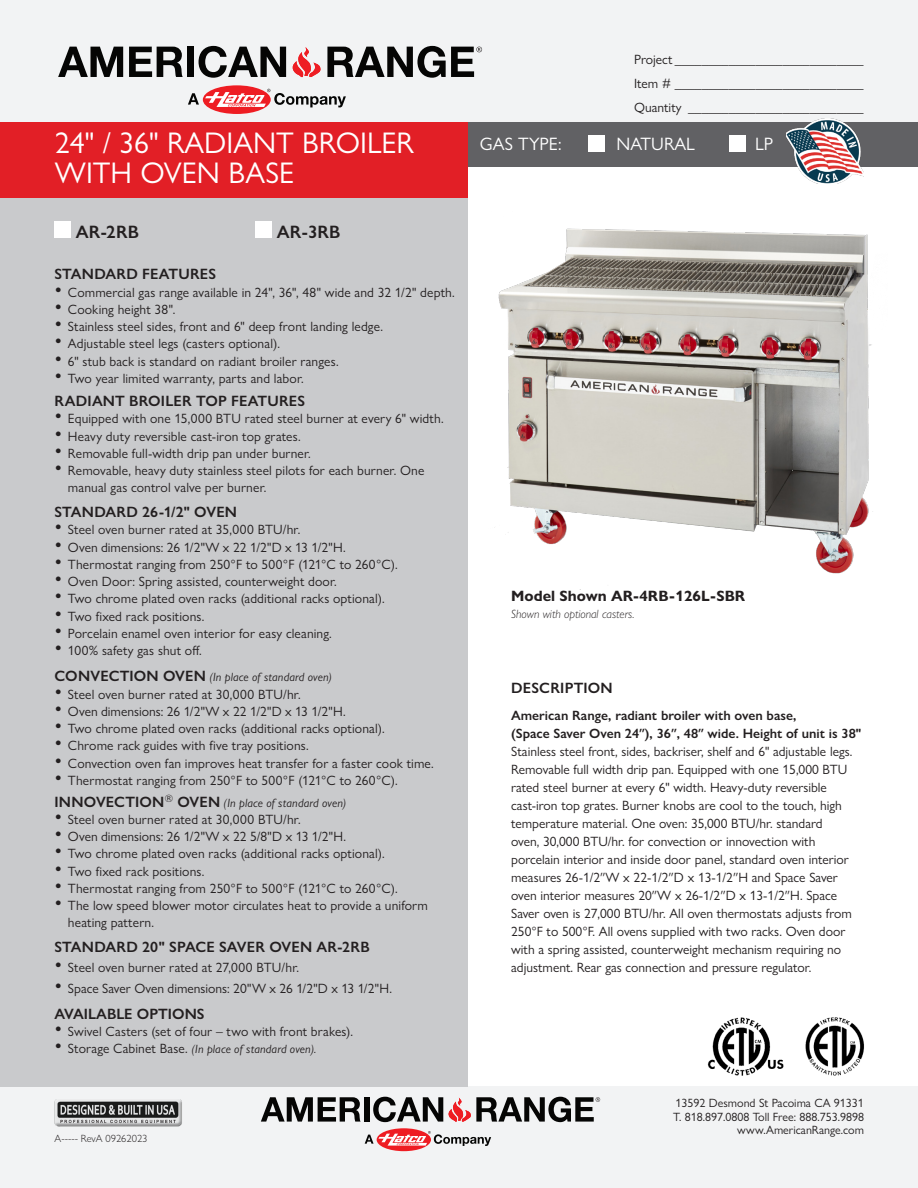
<style>
.page{position:relative;width:918px;height:1188px;background:#fff}
.page>*{position:absolute;margin:0;border:0;box-sizing:border-box;transform-origin:0 0}
.t1{font:30px "Gill Sans Nova";color:#fff}
.t2{font:18px "Gill Sans Nova";color:#fff}
.t3{font:600 18px "Gill Sans Nova";letter-spacing:.005em;color:#231f20}
.t4{font:600 15px "Gill Sans Nova";letter-spacing:.015em;color:#231f20}
.t5{font:700 15px "Gill Sans Nova";color:#231f20}
.t6{font:13.5px/18px "Gill Sans Nova";letter-spacing:.005em;color:#231f20}
.t7{font:600 13.5px/18px "Gill Sans Nova";color:#231f20}
.t8{font:italic 12px "Gill Sans Nova";letter-spacing:.01em;color:#231f20}
.t9{font:12px "Gill Sans Nova";color:#231f20}
.t10{font:italic 300 12px "Gill Sans Nova";color:#231f20}
.t11{font:300 10.5px "Gill Sans Nova";color:#231f20}
.s1{font-size:21px}
.s2{font-weight:600;font-style:normal;font-size:15px}
.s3{font-style:normal;font-size:21px}
.s4{font-style:normal;font-size:13.5px}
</style>
<div class="page">
<img style="left:494px;top:228px;width:379px;height:362px">
<div style="left:0;top:1087px;width:918px;height:101px;background:#f2f3f4"></div>
<div style="left:0;top:0;width:918px;height:161px;background:#f2f3f4"></div>
<div style="left:423px;top:122px;width:495px;height:44px;background:#616164"></div>
<div style="left:588px;top:135px;width:17px;height:17px;background:#fff"></div>
<div style="left:729px;top:135px;width:17px;height:17px;background:#fff"></div>
<img style="left:786px;top:118px;width:78px;height:65px">
<div style="left:0;top:137px;width:467px;height:950px;background:#c9cacc"></div>
<div style="left:0;top:122px;width:467px;height:75px;background:#e21f26"></div>
<div style="left:54px;top:222px;width:17px;height:16px;background:#fff"></div>
<div style="left:255px;top:222px;width:17px;height:16px;background:#fff"></div>
<img style="left:706px;top:1017px;width:162px;height:70px">
<img style="left:55px;top:1099px;width:127px;height:28px">
<svg style="left:261px;top:1097px;width:100px;height:25px"></svg>
<div style="left:364px;top:1097px;width:6px;height:25px;background:#050504"></div>
<svg style="left:365px;top:1128px;width:126px;height:23px"></svg>
<svg style="left:373px;top:1097px;width:227px;height:25px"></svg>
<svg style="left:58px;top:47px;width:65px;height:30px"></svg>
<svg style="left:129px;top:47px;width:54px;height:30px"></svg>
<div style="left:187px;top:47px;width:7px;height:30px;background:#050504"></div>
<svg style="left:199px;top:46px;width:122px;height:32px"></svg>
<svg style="left:188px;top:85px;width:158px;height:29px"></svg>
<svg style="left:327px;top:46px;width:155px;height:32px"></svg>
<p class="t1" style="left:55px;top:125px;width:361px">24" / 36" RADIANT BROILER</p>
<p class="t1" style="left:55px;top:155px;width:241px">WITH OVEN BASE</p>
<p class="t3" style="left:76px;top:221px;width:64px">AR-2RB</p>
<p class="t3" style="left:277px;top:221px;width:65px">AR-3RB</p>
<p class="t4" style="left:54px;top:265px;width:163px">STANDARD FEATURES</p>
<p class="t6" style="left:54px;top:283px;width:402px"><span class="s1">•</span> Commercial gas range available in 24", 36", 48" wide and 32 1/2" depth.</p>
<p class="t6" style="left:54px;top:300px;width:123px"><span class="s1">•</span> Cooking height 38".</p>
<p class="t6" style="left:54px;top:318px;width:330px"><span class="s1">•</span> Stainless steel sides, front and 6" deep front landing ledge.</p>
<p class="t6" style="left:54px;top:335px;width:227px"><span class="s1">•</span> Adjustable steel legs (casters optional).</p>
<p class="t6" style="left:54px;top:352px;width:286px"><span class="s1">•</span> 6" stub back is standard on radiant broiler ranges.</p>
<p class="t6" style="left:54px;top:369px;width:251px"><span class="s1">•</span> Two year limited warranty, parts and labor.</p>
<p class="t4" style="left:54px;top:392px;width:252px">RADIANT BROILER TOP FEATURES</p>
<p class="t6" style="left:54px;top:410px;width:391px"><span class="s1">•</span> Equipped with one 15,000 BTU rated steel burner at every 6" width.</p>
<p class="t6" style="left:54px;top:427px;width:248px"><span class="s1">•</span> Heavy duty reversible cast-iron top grates.</p>
<p class="t6" style="left:54px;top:444px;width:258px"><span class="s1">•</span> Removable full-width drip pan under burner.</p>
<p class="t6" style="left:68px;top:462px;width:358px;line-height:17.2px;text-indent:-14px"><span class="s1">•</span> Removable, heavy duty stainless steel pilots for each burner. One manual gas control valve per burner.</p>
<p class="t4" style="left:54px;top:503px;width:184px">STANDARD 26-1/2" OVEN</p>
<p class="t6" style="left:54px;top:521px;width:247px"><span class="s1">•</span> Steel oven burner rated at 35,000 BTU/hr.</p>
<p class="t6" style="left:54px;top:538px;width:293px"><span class="s1">•</span> Oven dimensions: 26 1/2"W x 22 1/2"D x 13 1/2"H.</p>
<p class="t6" style="left:54px;top:555px;width:345px"><span class="s1">•</span> Thermostat ranging from 250°F to 500°F (121°C to 260°C).</p>
<p class="t6" style="left:54px;top:573px;width:284px"><span class="s1">•</span> Oven Door: Spring assisted, counterweight door.</p>
<p class="t6" style="left:54px;top:590px;width:332px"><span class="s1">•</span> Two chrome plated oven racks (additional racks optional).</p>
<p class="t6" style="left:54px;top:607px;width:152px"><span class="s1">•</span> Two fixed rack positions.</p>
<p class="t6" style="left:54px;top:624px;width:279px"><span class="s1">•</span> Porcelain enamel oven interior for easy cleaning.</p>
<p class="t6" style="left:54px;top:642px;width:149px"><span class="s1">•</span> 100% safety gas shut off.</p>
<p class="t8" style="left:54px;top:670px;width:279px"><span class="s2">CONVECTION OVEN</span> (In place of standard oven)</p>
<p class="t6" style="left:54px;top:685px;width:248px"><span class="s1">•</span> Steel oven burner rated at 30,000 BTU/hr.</p>
<p class="t6" style="left:54px;top:702px;width:293px"><span class="s1">•</span> Oven dimensions: 26 1/2"W x 22 1/2"D x 13 1/2"H.</p>
<p class="t6" style="left:54px;top:720px;width:332px"><span class="s1">•</span> Two chrome plated oven racks (additional racks optional).</p>
<p class="t6" style="left:54px;top:737px;width:256px"><span class="s1">•</span> Chrome rack guides with five tray positions.</p>
<p class="t6" style="left:54px;top:754px;width:381px"><span class="s1">•</span> Convection oven fan improves heat transfer for a faster cook time.</p>
<p class="t6" style="left:54px;top:771px;width:345px"><span class="s1">•</span> Thermostat ranging from 250°F to 500°F (121°C to 260°C).</p>
<p class="t8" style="left:54px;top:795px;width:293px"><span class="s2">INNOVECTION</span><sup>®</sup> <span class="s2">OVEN</span> (In place of standard oven)</p>
<p class="t6" style="left:54px;top:810px;width:248px"><span class="s1">•</span> Steel oven burner rated at 30,000 BTU/hr.</p>
<p class="t6" style="left:54px;top:828px;width:293px"><span class="s1">•</span> Oven dimensions: 26 1/2"W x 22 5/8"D x 13 1/2"H.</p>
<p class="t6" style="left:54px;top:845px;width:332px"><span class="s1">•</span> Two chrome plated oven racks (additional racks optional).</p>
<p class="t6" style="left:54px;top:862px;width:152px"><span class="s1">•</span> Two fixed rack positions.</p>
<p class="t6" style="left:54px;top:879px;width:345px"><span class="s1">•</span> Thermostat ranging from 250°F to 500°F (121°C to 260°C).</p>
<p class="t6" style="left:68px;top:897px;width:361px;line-height:17.2px;text-indent:-14px"><span class="s1">•</span> The low speed blower motor circulates heat to provide a uniform heating pattern.</p>
<p class="t4" style="left:54px;top:938px;width:317px">STANDARD 20" SPACE SAVER OVEN AR-2RB</p>
<p class="t6" style="left:54px;top:959px;width:246px"><span class="s1">•</span> Steel oven burner rated at 27,000 BTU/hr.</p>
<p class="t6" style="left:54px;top:979px;width:339px"><span class="s1">•</span> Space Saver Oven dimensions: 20"W x 26 1/2"D x 13 1/2"H.</p>
<p class="t4" style="left:54px;top:1005px;width:152px">AVAILABLE OPTIONS</p>
<p class="t6" style="left:54px;top:1023px;width:300px"><span class="s1">•</span> Swivel Casters (set of four – two with front brakes).</p>
<p class="t8" style="left:54px;top:1042px;width:263px"><span class="s3">•</span> <span class="s4">Storage Cabinet Base.</span> (In place of standard oven).</p>
<p class="t11" style="left:55px;top:1132px;width:94px">A----- RevA 09262023</p>
<p class="t6" style="left:634px;top:50px;width:231px">Project ____________________________</p>
<p class="t6" style="left:634px;top:74px;width:231px">Item # ____________________________</p>
<p class="t6" style="left:634px;top:98px;width:231px">Quantity __________________________</p>
<p class="t2" style="left:480px;top:133px;width:83px">GAS TYPE:</p>
<p class="t2" style="left:617px;top:133px;width:80px">NATURAL</p>
<p class="t2" style="left:755px;top:133px;width:20px">LP</p>
<p class="t5" style="left:511px;top:587px;width:236px">Model Shown AR-4RB-126L-SBR</p>
<p class="t10" style="left:511px;top:606px;width:125px">Shown with optional casters.</p>
<p class="t4" style="left:511px;top:679px;width:103px">DESCRIPTION</p>
<p class="t7" style="left:511px;top:706px;width:352px">American Range, radiant broiler with oven base,<br>(Space Saver Oven 24″), 36″, 48″ wide. Height of unit is 38"</p>
<p class="t6" style="left:511px;top:742px;width:343px">Stainless steel front, sides, backriser, shelf and 6" adjustable legs.<br>Removable full width drip pan. Equipped with one 15,000 BTU rated steel burner at every 6" width. Heavy-duty reversible cast-iron top grates. Burner knobs are cool to the touch, high temperature material. One oven: 35,000 BTU/hr. standard oven, 30,000 BTU/hr. for convection or innovection with porcelain interior and inside door panel, standard oven interior measures 26-1/2″W x 22-1/2″D x 13-1/2″H and Space Saver oven interior measures 20″W x 26-1/2″D x 13-1/2″H. Space Saver oven is 27,000 BTU/hr. All oven thermostats adjusts from 250°F to 500°F. All ovens supplied with two racks. Oven door with a spring assisted, counterweight mechanism requiring no adjustment. Rear gas connection and pressure regulator.</p>
<p class="t9" style="left:676px;top:1096px;width:190px">13592 Desmond St Pacoima CA 91331</p>
<p class="t9" style="left:673px;top:1109px;width:192px">T. 818.897.0808 Toll Free: 888.753.9898</p>
<p class="t9" style="left:737px;top:1123px;width:128px">www.AmericanRange.com</p>
</div>
